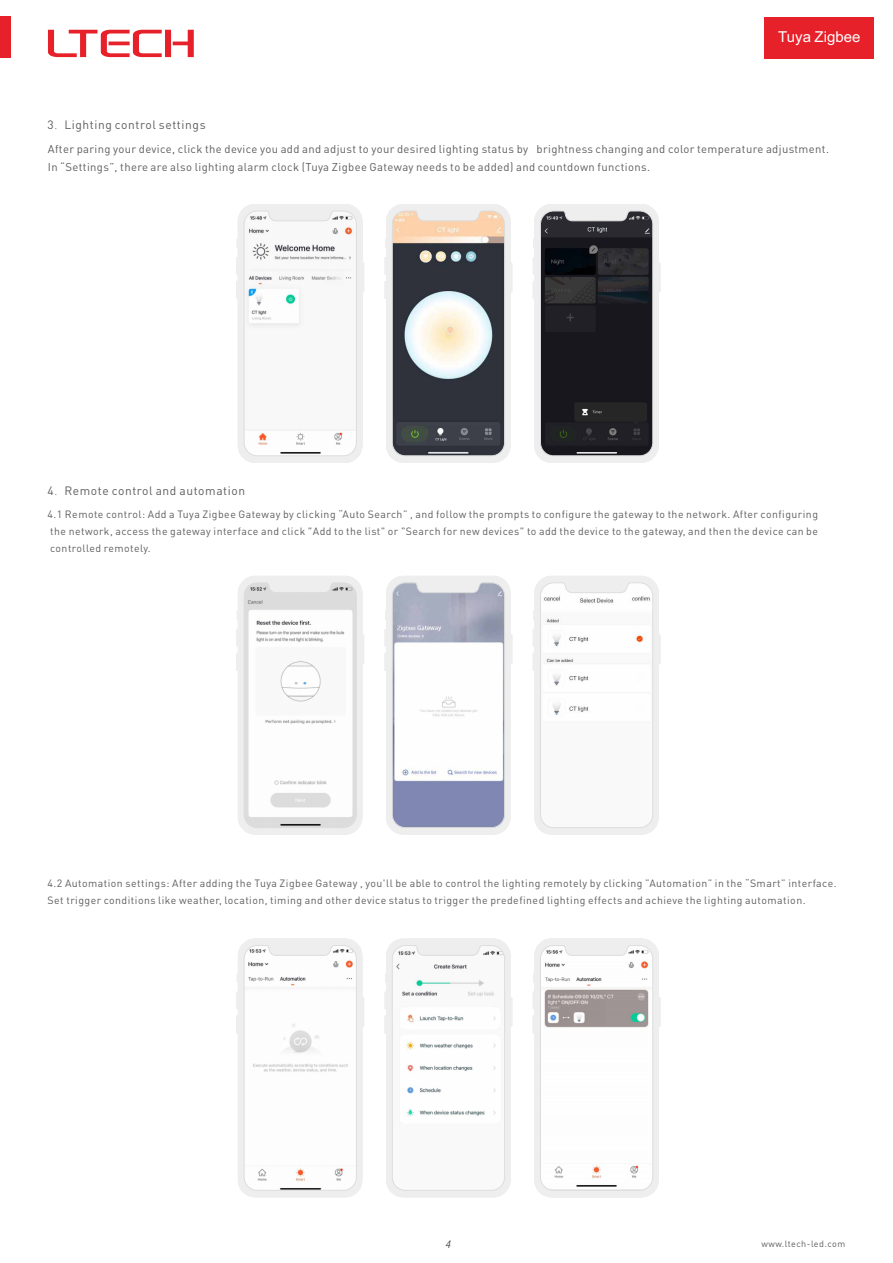
<style>
.page{position:relative;width:893px;height:1263px;background:#fff}
.page>*{position:absolute;margin:0;border:0;box-sizing:border-box;transform-origin:0 0}
.t1{font:15px "Arial";color:#fefefe}
.t2{font:12px "DIN Pro";letter-spacing:.05em;color:#5f5d5d}
.t3{font:11.25px/18.5px "DIN Pro";letter-spacing:.035em;color:#5f5d5d}
.t4{font:italic 300 condensed 10.65px "Helvetica Neue LT";color:#332c2b}
.t5{font:10.5px/17.1px "DIN Pro";letter-spacing:.045em;color:#5f5d5d}
.t6{font:9px "DIN Pro";letter-spacing:.05em;color:#5f5d5d}
.s1{font-family:"Microsoft Ya Hei";font-weight:300}
</style>
<div class="page">
<svg style="left:48px;top:30px;width:146px;height:27px"></svg>
<div style="left:1px;top:17px;width:10px;height:41px;background:#e62129"></div>
<div style="left:765px;top:17px;width:109px;height:42px;background:#e62129"></div>
<svg style="left:533px;top:204px;width:127px;height:259px;background:#48484c"></svg>
<svg style="left:385px;top:204px;width:127px;height:259px;background:#8e8d8e"></svg>
<svg style="left:236px;top:204px;width:128px;height:259px"></svg>
<svg style="left:236px;top:576px;width:128px;height:259px"></svg>
<svg style="left:533px;top:576px;width:127px;height:259px"></svg>
<svg style="left:385px;top:576px;width:127px;height:259px"></svg>
<svg style="left:236px;top:938px;width:128px;height:259px"></svg>
<svg style="left:385px;top:938px;width:127px;height:259px"></svg>
<svg style="left:533px;top:938px;width:127px;height:259px"></svg>
<h1 class="t1" style="left:778px;top:31px;width:84px">Tuya Zigbee</h1>
<p class="t2" style="left:48px;top:120px;width:160px">3<span class="s1">.</span> Lighting control settings</p>
<p class="t3" style="left:48px;top:140px;width:783px">After paring your device, click the device you add and adjust to your desired lighting status by brightness changing and color temperature adjustment.<br>In “Settings”, there are also lighting alarm clock (Tuya Zigbee Gateway needs to be added) and countdown functions.</p>
<p class="t2" style="left:48px;top:486px;width:199px">4<span class="s1">.</span> Remote control and automation</p>
<p class="t5" style="left:48px;top:506px;width:772px;text-align:justify">4.1 Remote control: Add a Tuya Zigbee Gateway by clicking “Auto Search” , and follow the prompts to configure the gateway to the network. After configuring the network, access the gateway interface and click "Add to the list" or "Search for new devices" to add the device to the gateway, and then the device can be controlled remotely.</p>
<p class="t5" style="left:48px;top:875px;width:790px">4.2 Automation settings: After adding the Tuya Zigbee Gateway , you'll be able to control the lighting remotely by clicking ”Automation” in the “Smart” interface.<br>Set trigger conditions like weather, location, timing and other device status to trigger the predefined lighting effects and achieve the lighting automation.</p>
<p class="t4" style="left:445px;top:1238px;width:7px">4</p>
<p class="t6" style="left:761px;top:1240px;width:85px">www.ltech-led.com</p>
</div>
